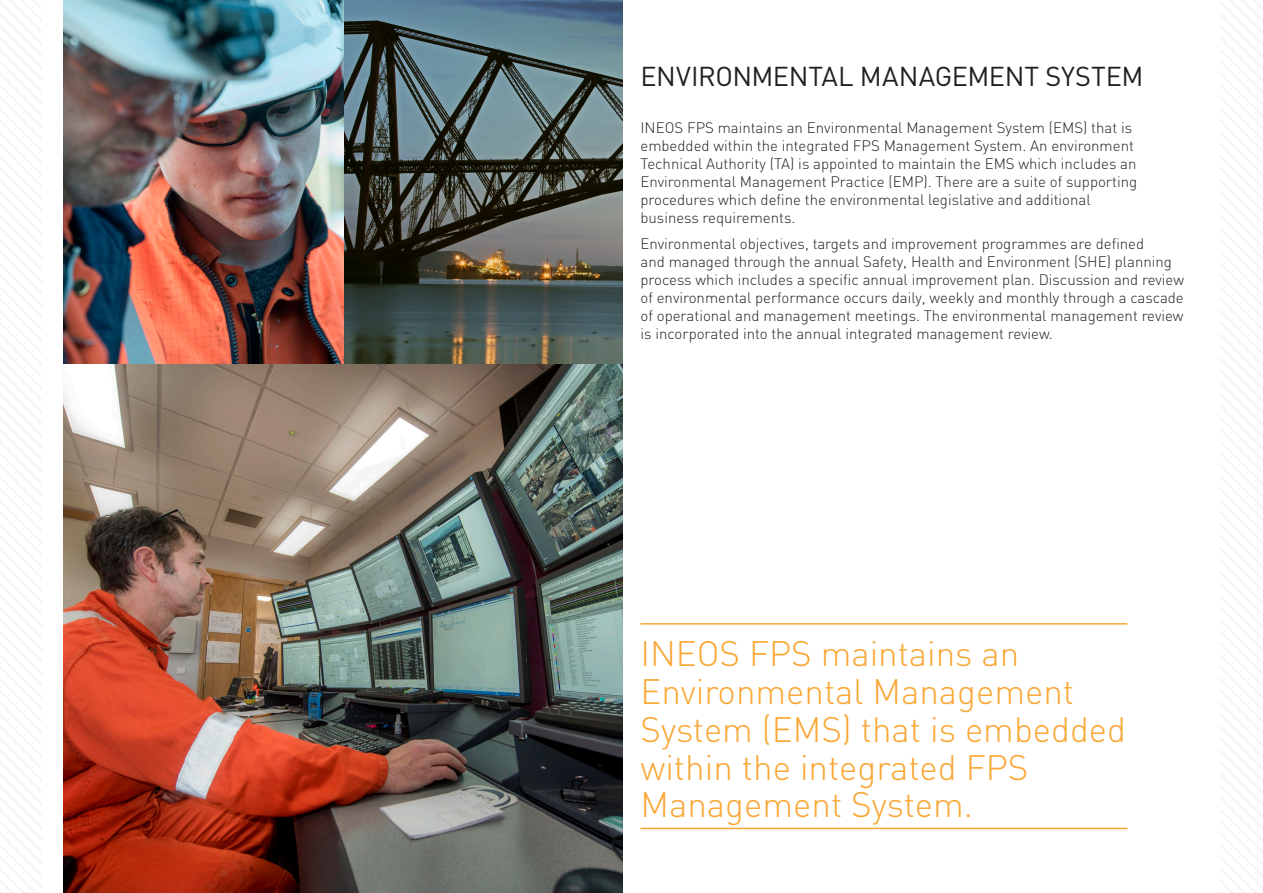
<style>
.page{position:relative;width:1263px;height:893px;background:#fff}
.page>*{position:absolute;margin:0;border:0;box-sizing:border-box;transform-origin:0 0}
.t1{font:300 34.95px/37.8px "DIN";color:#faa633}
.Heading{font:27px "DIN";letter-spacing:-.01em;color:#231f20}
.t2{font:300 15px/18px "DIN";color:#231f20}
</style>
<div class="page">
<svg style="left:1220px;top:0;width:43px;height:213px"></svg>
<img style="left:64px;top:0;width:558px;height:893px">
<hr style="left:640px;top:623px;width:487px;height:2px;background:#faa633">
<hr style="left:640px;top:828px;width:487px;height:1px;background:#faa633">
<p class="Heading" style="left:640px;top:59px;width:505px">ENVIRONMENTAL MANAGEMENT SYSTEM</p>
<p class="t2" style="left:640px;top:118px;width:498px">INEOS FPS maintains an Environmental Management System (EMS) that is embedded within the integrated FPS Management System. An environment Technical Authority (TA) is appointed to maintain the EMS which includes an Environmental Management Practice (EMP). There are a suite of supporting procedures which define the environmental legislative and additional business requirements.</p>
<p class="t2" style="left:640px;top:235px;width:545px">Environmental objectives, targets and improvement programmes are defined<br>and managed through the annual Safety, Health and Environment (SHE) planning process which includes a specific annual improvement plan. Discussion and review of environmental performance occurs daily, weekly and monthly through a cascade of operational and management meetings. The environmental management review is incorporated into the annual integrated management review.</p>
<p class="t1" style="left:640px;top:635px;width:487px">INEOS FPS maintains an<br>Environmental Management<br>System (EMS) that is embedded within the integrated FPS<br>Management System.</p>
</div>
